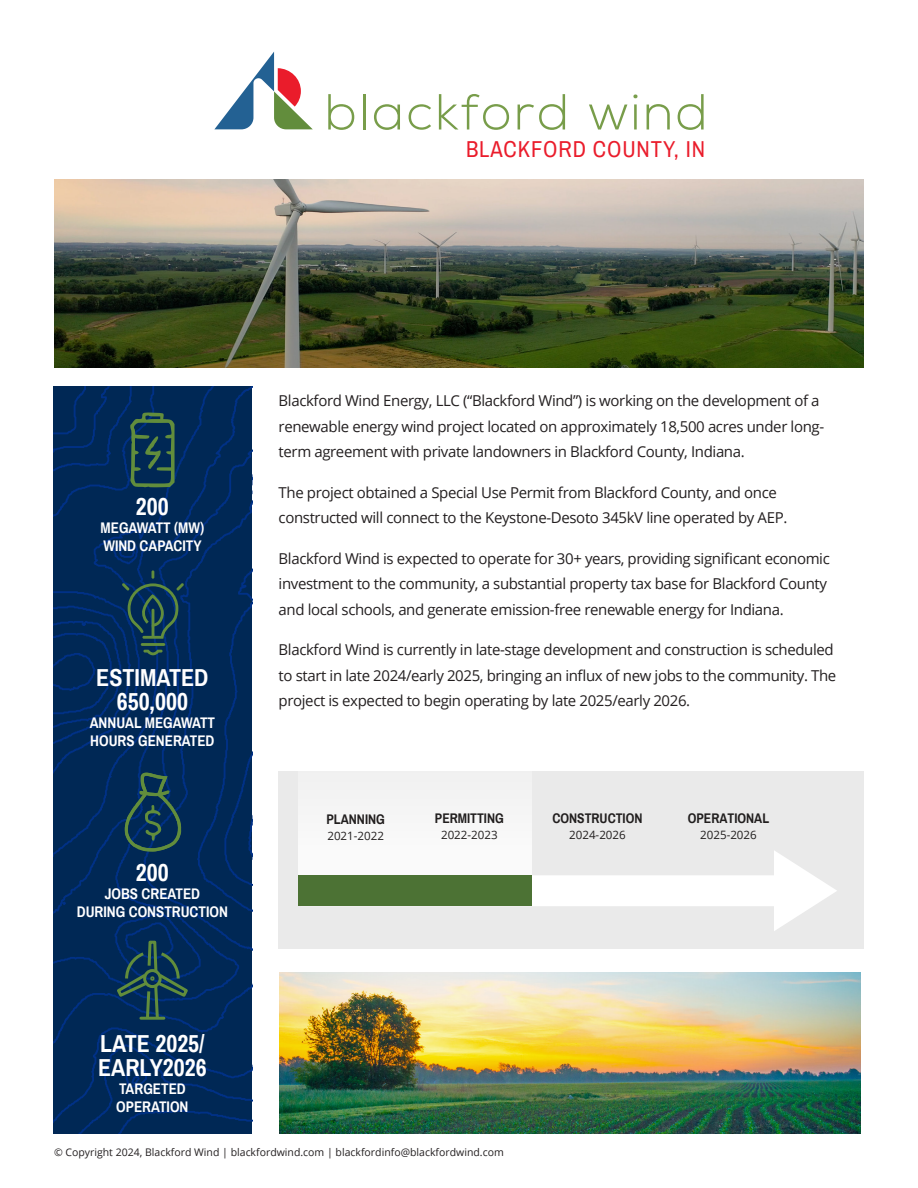
<style>
.page{position:relative;width:918px;height:1188px;background:#fff}
.page>*{position:absolute;margin:0;border:0;box-sizing:border-box;transform-origin:0 0}
.t1{font:700 24px/24px "Archivo Narrow";color:#fff;text-align:center}
.t2{font:22.5px "Archivo Narrow";letter-spacing:.04em;color:#ea1c2b}
.t3{font:15px/25.5px "Open Sans";letter-spacing:-.025em;color:#231f20}
.t4{font:700 15px/18px "Archivo Narrow";color:#fff}
.t5{font:700 13.65px "Archivo Narrow";color:#211e1e}
.t6{font:11.55px "Open Sans";color:#211e1e}
.t7{font:10.5px "Open Sans";color:#231f20}
</style>
<div class="page">
<img style="left:54px;top:179px;width:810px;height:188px">
<svg style="left:214px;top:52px;width:99px;height:77px"></svg>
<svg style="left:328px;top:94px;width:26px;height:36px"></svg>
<hr style="left:363px;top:94px;width:3px;height:36px;background:#789d4a">
<svg style="left:374px;top:104px;width:26px;height:26px"></svg>
<svg style="left:409px;top:104px;width:22px;height:26px"></svg>
<svg style="left:439px;top:94px;width:70px;height:36px"></svg>
<svg style="left:518px;top:94px;width:47px;height:36px"></svg>
<svg style="left:589px;top:105px;width:38px;height:25px"></svg>
<svg style="left:633px;top:94px;width:5px;height:36px"></svg>
<svg style="left:647px;top:104px;width:23px;height:26px"></svg>
<svg style="left:678px;top:94px;width:26px;height:36px"></svg>
<img style="left:280px;top:972px;width:581px;height:162px">
<svg style="left:54px;top:1062px;width:198px;height:72px;background:#002858"></svg>
<svg style="left:54px;top:1001px;width:198px;height:61px;background:#002857"></svg>
<svg style="left:54px;top:930px;width:198px;height:71px;background:#002858"></svg>
<svg style="left:54px;top:387px;width:198px;height:543px;background:#002857"></svg>
<svg style="left:54px;top:387px;width:162px;height:482px;background:#002858"></svg>
<div style="left:279px;top:771px;width:585px;height:177px;background:#eaeaea"></div>
<div style="left:298px;top:771px;width:234px;height:104px;background:#fafafa"></div>
<svg style="left:532px;top:851px;width:305px;height:80px"></svg>
<div style="left:298px;top:875px;width:234px;height:31px;background:#4c7234"></div>
<svg style="left:54px;top:570px;width:130px;height:284px;background:#052e58"></svg>
<svg style="left:115px;top:913px;width:86px;height:109px;background:#0b3457"></svg>
<svg style="left:54px;top:387px;width:121px;height:146px;background:#062f56"></svg>
<h2 class="t2" style="left:466px;top:133px;width:241px">BLACKFORD COUNTY, IN</h2>
<h1 class="t1" style="left:136px;top:494px;width:34px">200</h1>
<p class="t4" style="left:101px;top:519px;width:105px">MEGAWATT (MW)<br>WIND CAPACITY</p>
<h1 class="t1" style="left:96px;top:665px;width:114px">ESTIMATED<br>650,000</h1>
<p class="t4" style="left:90px;top:714px;width:127px">ANNUAL MEGAWATT<br>HOURS GENERATED</p>
<h1 class="t1" style="left:136px;top:860px;width:34px">200</h1>
<p class="t4" style="left:77px;top:885px;width:153px;text-align:center">JOBS CREATED<br>DURING CONSTRUCTION</p>
<h1 class="t1" style="left:98px;top:1031px;width:110px;text-align:left">LATE 2025/<br>EARLY2026</h1>
<p class="t4" style="left:116px;top:1080px;width:74px">TARGETED<br>OPERATION</p>
<p class="t3" style="left:279px;top:388px;width:547px">Blackford Wind Energy, LLC (“Blackford Wind”) is working on the development of a renewable energy wind project located on approximately 18,500 acres under long&shy;term agreement with private landowners in Blackford County, Indiana.</p>
<p class="t3" style="left:279px;top:479px;width:510px">The project obtained a Special Use Permit from Blackford County, and once constructed will connect to the Keystone-Desoto 345kV line operated by AEP.</p>
<p class="t3" style="left:279px;top:545px;width:553px">Blackford Wind is expected to operate for 30+ years, providing significant economic investment to the community, a substantial property tax base for Blackford County and local schools, and generate emission-free renewable energy for Indiana.</p>
<p class="t3" style="left:279px;top:637px;width:559px">Blackford Wind is currently in late-stage development and construction is scheduled to start in late 2024/early 2025, bringing an influx of new jobs to the community. The project is expected to begin operating by late 2025/early 2026.</p>
<p class="t5" style="left:327px;top:809px;width:60px">PLANNING</p>
<p class="t6" style="left:327px;top:828px;width:58px">2021-2022</p>
<p class="t5" style="left:435px;top:808px;width:70px">PERMITTING</p>
<p class="t6" style="left:441px;top:827px;width:58px">2022-2023</p>
<p class="t5" style="left:552px;top:808px;width:92px">CONSTRUCTION</p>
<p class="t6" style="left:569px;top:827px;width:58px">2024-2026</p>
<p class="t5" style="left:688px;top:808px;width:83px">OPERATIONAL</p>
<p class="t6" style="left:700px;top:827px;width:58px">2025-2026</p>
<p class="t7" style="left:54px;top:1145px;width:451px">© Copyright 2024, Blackford Wind | blackfordwind.com | blackfordinfo@blackfordwind.com</p>
</div>
